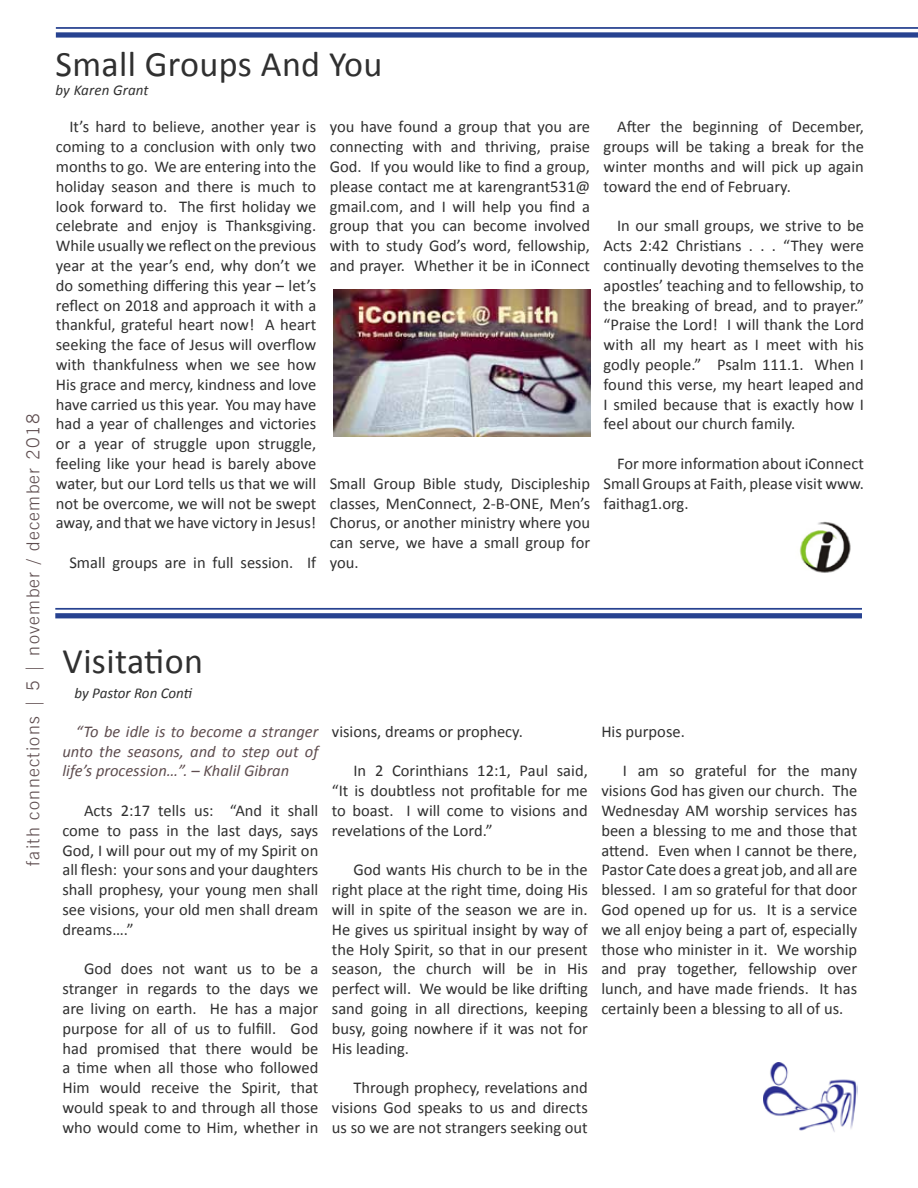
<style>
.page{position:relative;width:918px;height:1188px;background:#fff}
.page>*{position:absolute;margin:0;border:0;box-sizing:border-box;transform-origin:0 0}
.t1{font:36px "Calibri";letter-spacing:.01em;color:#303030}
.t2{font:300 18px "News Gothic BT";letter-spacing:.075em;color:#5e4d4f}
.t3{font:16.5px/19.8px "Calibri";color:#303030;text-align:justify}
.t4{font:italic 16.5px/19.8px "Calibri";color:#5e4d4f;text-align:justify}
.t5{font:italic 15px "Calibri";color:#303030}
</style>
<div class="page">
<div style="left:55px;top:613px;width:807px;height:5px;background:#25408f"></div>
<hr style="left:55px;top:608px;width:807px;height:2px;background:#25408f">
<div style="left:56px;top:32px;width:862px;height:6px;background:#25408f"></div>
<hr style="left:56px;top:27px;width:862px;height:2px;background:#25408f">
<img style="left:799px;top:521px;width:52px;height:52px">
<img style="left:764px;top:1062px;width:93px;height:70px">
<img style="left:333px;top:290px;width:257px;height:147px">
<p class="t2" style="left:22px;top:866px;width:454px;rotate:-90deg">faith connections | 5 | november / december 2018</p>
<h1 class="t1" style="left:56px;top:41px;width:328px">Small Groups And You</h1>
<p class="t5" style="left:56px;top:80px;width:95px">by Karen Grant</p>
<p class="t3" style="left:56px;top:117px;width:262px;text-indent:13px">It’s hard to believe, another year is coming to a conclusion with only two months to go. We are entering into the holiday season and there is much to look forward to. The first holiday we celebrate and enjoy is Thanksgiving.<br>While usually we reflect on the previous year at the year’s end, why don’t we do something differing this year – let’s reflect on 2018 and approach it with a thankful, grateful heart now! A heart seeking the face of Jesus will overflow with thankfulness when we see how His grace and mercy, kindness and love have carried us this year. You may have had a year of challenges and victories or a year of struggle upon struggle, feeling like your head is barely above water, but our Lord tells us that we will not be overcome, we will not be swept away, and that we have victory in Jesus!</p>
<p class="t3" style="left:69px;top:553px;width:248px">Small groups are in full session. If</p>
<p class="t3" style="left:330px;top:117px;width:262px">you have found a group that you are connecting with and thriving, praise God. If you would like to find a group, please contact me at karengrant531@ gmail.com, and I will help you find a group that you can become involved with to study God’s word, fellowship, and prayer. Whether it be in iConnect</p>
<p class="t3" style="left:330px;top:474px;width:262px">Small Group Bible study, Discipleship classes, MenConnect, 2-B-ONE, Men’s Chorus, or another ministry where you can serve, we have a small group for you.</p>
<p class="t3" style="left:604px;top:117px;width:262px;text-indent:13px">After the beginning of December, groups will be taking a break for the winter months and will pick up again toward the end of February.</p>
<p class="t3" style="left:604px;top:216px;width:262px;text-indent:13px">In our small groups, we strive to be Acts 2:42 Christians . . . “They were continually devoting themselves to the apostles’ teaching and to fellowship, to the breaking of bread, and to prayer.” “Praise the Lord! I will thank the Lord with all my heart as I meet with his godly people.” Psalm 111.1. When I found this verse, my heart leaped and I smiled because that is exactly how I feel about our church family.</p>
<p class="t3" style="left:604px;top:454px;width:262px;text-indent:13px">For more information about iConnect Small Groups at Faith, please visit www. faithag1.org.</p>
<h1 class="t1" style="left:63px;top:638px;width:142px">Visitation</h1>
<p class="t5" style="left:74px;top:683px;width:119px">by Pastor Ron Conti</p>
<p class="t4" style="left:62px;top:721px;width:257px;text-indent:13px">“To be idle is to become a stranger unto the seasons, and to step out of life’s procession…”. – Khalil Gibran</p>
<p class="t3" style="left:62px;top:801px;width:257px;text-indent:22px">Acts 2:17 tells us: “And it shall come to pass in the last days, says God, I will pour out my of my Spirit on all flesh: your sons and your daughters shall prophesy, your young men shall see visions, your old men shall dream dreams….”</p>
<p class="t3" style="left:62px;top:959px;width:257px;text-indent:22px">God does not want us to be a stranger in regards to the days we are living on earth. He has a major purpose for all of us to fulfill. God had promised that there would be a time when all those who followed Him would receive the Spirit, that would speak to and through all those who would come to Him, whether in</p>
<p class="t3" style="left:332px;top:721px;width:192px">visions, dreams or prophecy.</p>
<p class="t3" style="left:332px;top:761px;width:257px;text-indent:22px">In 2 Corinthians 12:1, Paul said, “It is doubtless not profitable for me to boast. I will come to visions and revelations of the Lord.”</p>
<p class="t3" style="left:332px;top:860px;width:257px;text-indent:22px">God wants His church to be in the right place at the right time, doing His will in spite of the season we are in.<br>He gives us spiritual insight by way of the Holy Spirit, so that in our present season, the church will be in His perfect will. We would be like drifting sand going in all directions, keeping busy, going nowhere if it was not for His leading.</p>
<p class="t3" style="left:332px;top:1078px;width:257px;text-indent:22px">Through prophecy, revelations and visions God speaks to us and directs us so we are not strangers seeking out</p>
<p class="t3" style="left:601px;top:721px;width:85px">His purpose.</p>
<p class="t3" style="left:601px;top:761px;width:257px;text-indent:22px">I am so grateful for the many visions God has given our church. The Wednesday AM worship services has been a blessing to me and those that attend. Even when I cannot be there, Pastor Cate does a great job, and all are blessed. I am so grateful for that door God opened up for us. It is a service we all enjoy being a part of, especially those who minister in it. We worship and pray together, fellowship over lunch, and have made friends. It has certainly been a blessing to all of us.</p>
</div>
